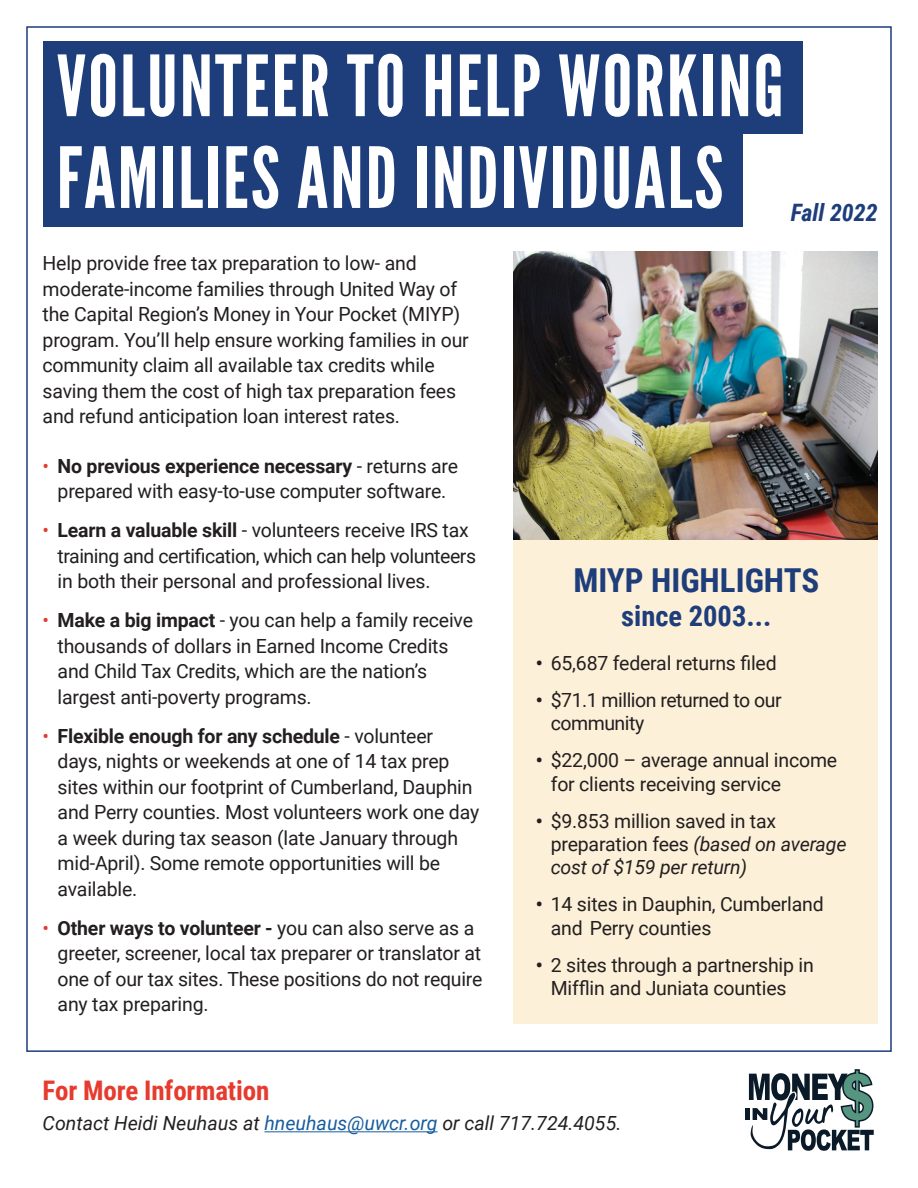
<style>
.page{position:relative;width:918px;height:1188px;background:#fff}
.page>*{position:absolute;margin:0;border:0;box-sizing:border-box;transform-origin:0 0}
.t1{font:84px/91.8px "League Gothic";letter-spacing:.025em;color:#fff}
.t2{font:700 33px "Roboto Condensed";color:#1d3d7b}
.t3{font:700 28.5px "Roboto Condensed";color:#1d3d7b}
.t4{font:700 27px "Roboto Condensed";letter-spacing:-.005em;color:#e63b2e}
.t5{font:italic 700 24px "Roboto Condensed";color:#1d3d7b}
.t6{font:19.5px/25.5px "Roboto";letter-spacing:-.01em;color:#231f20}
.t7{font:italic 19.5px "Roboto";color:#231f20}
.s1{color:#e63b2e}
.s2{font-weight:700}
.s3{font-style:italic}
.s4{color:#175d9e}
</style>
<div class="page">
<hr style="left:264px;top:1131px;width:174px;height:1px;background:#175d9e">
<div style="left:43px;top:41px;width:759px;height:93px;background:#1d3d7b"></div>
<div style="left:43px;top:134px;width:699px;height:93px;background:#1d3d7b"></div>
<div style="left:513px;top:539px;width:365px;height:485px;background:#fdf0d8"></div>
<div style="left:745px;top:1108px;width:5px;height:12px;background:#0a1a29"></div>
<svg style="left:749px;top:1069px;width:125px;height:82px"></svg>
<img style="left:513px;top:252px;width:365px;height:287px">
<h1 class="t1" style="left:57px;top:41px;width:729px">VOLUNTEER TO HELP WORKING<br>FAMILIES AND INDIVIDUALS</h1>
<p class="t5" style="left:791px;top:195px;width:88px">Fall 2022</p>
<p class="t6" style="left:43px;top:250px;width:428px">Help provide free tax preparation to low- and moderate-income families through United Way of the Capital Region’s Money in Your Pocket (MIYP) program. You’ll help ensure working families in our community claim all available tax credits while saving them the cost of high tax preparation fees and refund anticipation loan interest rates.</p>
<p class="t6" style="left:43px;top:452px;width:417px;text-align:center"><span class="s1">•</span> <span class="s2">No previous experience necessary</span> - returns are prepared with easy-to-use computer software.</p>
<p class="t6" style="left:58px;top:517px;width:420px;text-indent:-15px"><span class="s1">•</span> <span class="s2">Learn a valuable skill</span> - volunteers receive IRS tax training and certification, which can help volunteers in both their personal and professional lives.</p>
<p class="t6" style="left:58px;top:607px;width:417px;text-indent:-15px"><span class="s1">•</span> <span class="s2">Make a big impact</span> - you can help a family receive thousands of dollars in Earned Income Credits and Child Tax Credits, which are the nation’s largest anti-poverty programs.</p>
<p class="t6" style="left:58px;top:722px;width:423px;text-indent:-15px"><span class="s1">•</span> <span class="s2">Flexible enough for any schedule</span> - volunteer days, nights or weekends at one of 14 tax prep sites within our footprint of Cumberland, Dauphin and Perry counties. Most volunteers work one day a week during tax season (late January through mid-April). Some remote opportunities will be available.</p>
<p class="t6" style="left:58px;top:914px;width:426px;text-indent:-15px"><span class="s1">•</span> <span class="s2">Other ways to volunteer -</span> you can also serve as a greeter, screener, local tax preparer or translator at one of our tax sites. These positions do not require any tax preparing.</p>
<h2 class="t2" style="left:573px;top:557px;width:247px">MIYP HIGHLIGHTS</h2>
<h3 class="t3" style="left:621px;top:596px;width:152px">since 2003...</h3>
<p class="t6" style="left:536px;top:650px;width:242px"><span class="s2">•</span> 65,687 federal returns filed</p>
<p class="t6" style="left:551px;top:688px;width:232px;line-height:23.4px;text-indent:-15px"><span class="s2">•</span> $71.1 million returned to our community</p>
<p class="t6" style="left:551px;top:748px;width:288px;line-height:23.4px;text-indent:-15px"><span class="s2">•</span> $22,000 – average annual income for clients receiving service</p>
<p class="t6" style="left:551px;top:808px;width:297px;line-height:23.4px;text-indent:-15px"><span class="s2">•</span> $9.853 million saved in tax preparation fees <span class="s3">(based on average cost of $159 per return)</span></p>
<p class="t6" style="left:551px;top:892px;width:275px;line-height:23.4px;text-indent:-15px"><span class="s2">•</span> 14 sites in Dauphin, Cumberland and Perry counties</p>
<p class="t6" style="left:551px;top:952px;width:264px;line-height:23.4px;text-indent:-15px"><span class="s2">•</span> 2 sites through a partnership in<br>Mifflin and Juniata counties</p>
<h3 class="t4" style="left:43px;top:1072px;width:228px">For More Information</h3>
<p class="t7" style="left:43px;top:1110px;width:580px">Contact Heidi Neuhaus at <span class="s4">hneuhaus@uwcr.org</span> or call 717.724.4055.</p>
</div>
